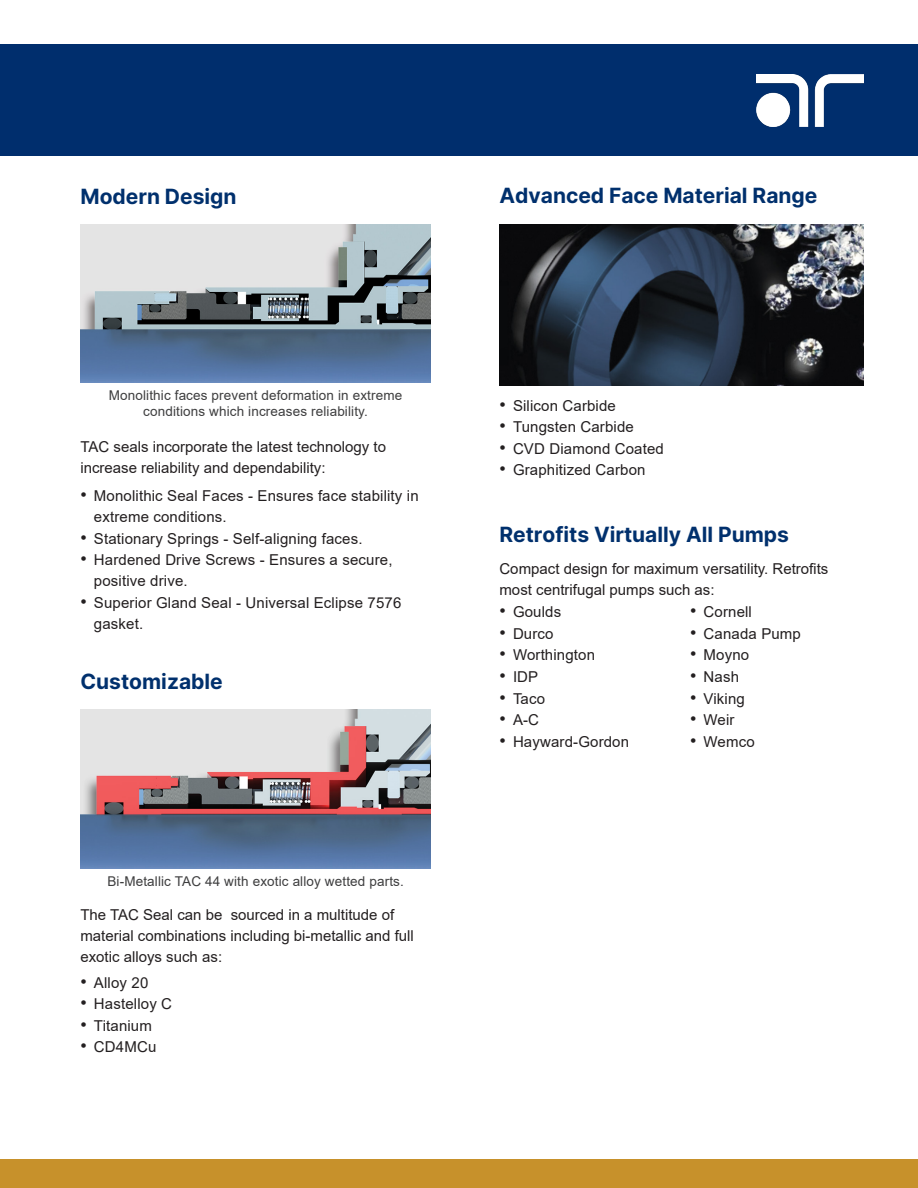
<style>
.page{position:relative;width:918px;height:1188px;background:#fff}
.page>*{position:absolute;margin:0;border:0;box-sizing:border-box;transform-origin:0 0}
.Heading_Eurostile_12_12_Blue{font:21px "Inter";color:#00306d}
.Bullet_Arial_11_16{font:15px/21px "Arial";letter-spacing:.01em;color:#231f20}
.Body_10_14{font:15px/21px "Arial";color:#231f20}
.caption_9_13{font:13.5px/16.5px "Arial";letter-spacing:.01em;color:#3e3e3f;text-align:center}
.s1{font-size:18px}
</style>
<div class="page">
<img style="left:500px;top:225px;width:364px;height:161px">
<img style="left:80px;top:225px;width:351px;height:158px">
<img style="left:80px;top:709px;width:351px;height:160px">
<div style="left:0;top:44px;width:918px;height:112px;background:#002e6d"></div>
<img style="left:757px;top:74px;width:107px;height:53px">
<div style="left:0;top:1160px;width:918px;height:28px;background:#c7912b"></div>
<p class="Heading_Eurostile_12_12_Blue" style="left:80px;top:181px;width:158px">Modern Design</p>
<p class="caption_9_13" style="left:109px;top:387px;width:295px">Monolithic faces prevent deformation in extreme conditions which increases reliability.</p>
<p class="Body_10_14" style="left:80px;top:436px;width:307px">TAC seals incorporate the latest technology to increase reliability and dependability:</p>
<p class="Bullet_Arial_11_16" style="left:94px;top:485px;width:326px;text-indent:-14px"><span class="s1">•</span> Monolithic Seal Faces - Ensures face stability in extreme conditions.</p>
<p class="Bullet_Arial_11_16" style="left:80px;top:528px;width:284px"><span class="s1">•</span> Stationary Springs - Self-aligning faces.</p>
<p class="Bullet_Arial_11_16" style="left:94px;top:549px;width:300px;text-indent:-14px"><span class="s1">•</span> Hardened Drive Screws - Ensures a secure, positive drive.</p>
<p class="Bullet_Arial_11_16" style="left:94px;top:592px;width:309px;text-indent:-14px"><span class="s1">•</span> Superior Gland Seal - Universal Eclipse 7576 gasket.</p>
<p class="Heading_Eurostile_12_12_Blue" style="left:80px;top:666px;width:144px">Customizable</p>
<p class="caption_9_13" style="left:107px;top:873px;width:298px">Bi-Metallic TAC 44 with exotic alloy wetted parts.</p>
<p class="Body_10_14" style="left:80px;top:904px;width:335px">The TAC Seal can be sourced in a multitude of material combinations including bi-metallic and full exotic alloys such as:</p>
<p class="Bullet_Arial_11_16" style="left:80px;top:972px;width:69px"><span class="s1">•</span> Alloy 20</p>
<p class="Bullet_Arial_11_16" style="left:80px;top:993px;width:93px"><span class="s1">•</span> Hastelloy C</p>
<p class="Bullet_Arial_11_16" style="left:80px;top:1015px;width:73px"><span class="s1">•</span> Titanium</p>
<p class="Bullet_Arial_11_16" style="left:80px;top:1036px;width:77px"><span class="s1">•</span> CD4MCu</p>
<p class="Heading_Eurostile_12_12_Blue" style="left:500px;top:180px;width:319px">Advanced Face Material Range</p>
<p class="Bullet_Arial_11_16" style="left:500px;top:395px;width:118px"><span class="s1">•</span> Silicon Carbide</p>
<p class="Bullet_Arial_11_16" style="left:500px;top:416px;width:136px"><span class="s1">•</span> Tungsten Carbide</p>
<p class="Bullet_Arial_11_16" style="left:500px;top:438px;width:166px"><span class="s1">•</span> CVD Diamond Coated</p>
<p class="Bullet_Arial_11_16" style="left:500px;top:459px;width:148px"><span class="s1">•</span> Graphitized Carbon</p>
<p class="Heading_Eurostile_12_12_Blue" style="left:500px;top:519px;width:291px">Retrofits Virtually All Pumps</p>
<p class="Body_10_14" style="left:500px;top:558px;width:330px">Compact design for maximum versatility. Retrofits most centrifugal pumps such as:</p>
<p class="Bullet_Arial_11_16" style="left:500px;top:601px;width:63px"><span class="s1">•</span> Goulds</p>
<p class="Bullet_Arial_11_16" style="left:500px;top:623px;width:56px"><span class="s1">•</span> Durco</p>
<p class="Bullet_Arial_11_16" style="left:500px;top:645px;width:97px"><span class="s1">•</span> Worthington</p>
<p class="Bullet_Arial_11_16" style="left:500px;top:666px;width:40px"><span class="s1">•</span> IDP</p>
<p class="Bullet_Arial_11_16" style="left:500px;top:688px;width:47px"><span class="s1">•</span> Taco</p>
<p class="Bullet_Arial_11_16" style="left:500px;top:709px;width:41px"><span class="s1">•</span> A-C</p>
<p class="Bullet_Arial_11_16" style="left:500px;top:731px;width:131px"><span class="s1">•</span> Hayward-Gordon</p>
<p class="Bullet_Arial_11_16" style="left:690px;top:601px;width:63px"><span class="s1">•</span> Cornell</p>
<p class="Bullet_Arial_11_16" style="left:690px;top:623px;width:112px"><span class="s1">•</span> Canada Pump</p>
<p class="Bullet_Arial_11_16" style="left:690px;top:645px;width:61px"><span class="s1">•</span> Moyno</p>
<p class="Bullet_Arial_11_16" style="left:690px;top:666px;width:50px"><span class="s1">•</span> Nash</p>
<p class="Bullet_Arial_11_16" style="left:690px;top:688px;width:56px"><span class="s1">•</span> Viking</p>
<p class="Bullet_Arial_11_16" style="left:690px;top:709px;width:46px"><span class="s1">•</span> Weir</p>
<p class="Bullet_Arial_11_16" style="left:690px;top:731px;width:66px"><span class="s1">•</span> Wemco</p>
</div>
